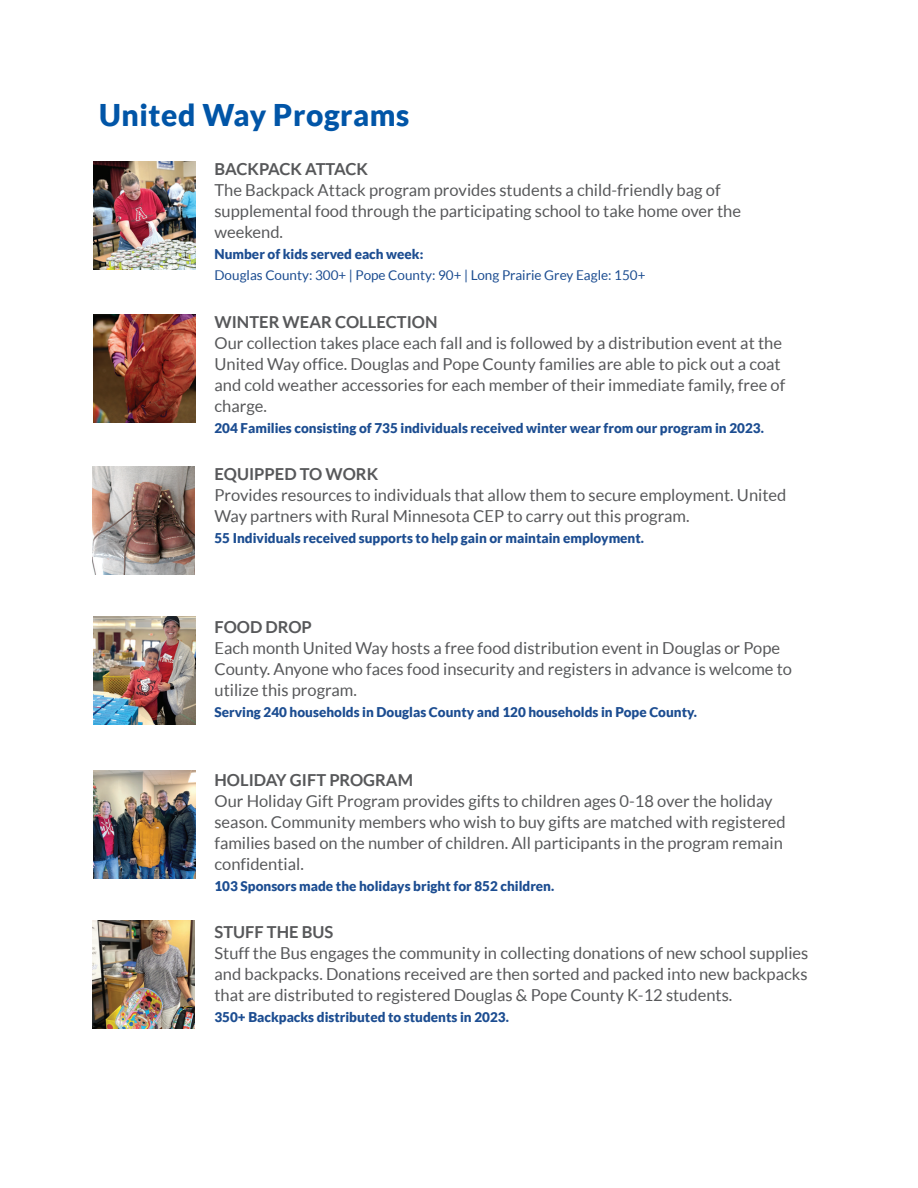
<style>
.page{position:relative;width:918px;height:1188px;background:#fff}
.page>*{position:absolute;margin:0;border:0;box-sizing:border-box;transform-origin:0 0}
.t1{font:900 30px "Lato";letter-spacing:.02em;color:#0155a7}
.t2{font:16.5px/21px "Lato";color:#57585a}
.t3{font:700 16.5px "Lato";color:#57585a}
.t4{font:900 13.5px "Lato";color:#1c4d91}
.t5{font:13.5px "Lato";color:#1c4d91}
</style>
<div class="page">
<img style="left:93px;top:162px;width:102px;height:108px">
<img style="left:93px;top:315px;width:102px;height:108px">
<img style="left:93px;top:466px;width:102px;height:108px">
<img style="left:93px;top:616px;width:102px;height:108px">
<img style="left:93px;top:771px;width:102px;height:107px">
<img style="left:93px;top:920px;width:102px;height:108px">
<h1 class="t1" style="left:99px;top:98px;width:312px">United Way Programs</h1>
<p class="t3" style="left:214px;top:160px;width:155px">BACKPACK ATTACK</p>
<p class="t2" style="left:214px;top:179px;width:528px">The Backpack Attack program provides students a child-friendly bag of supplemental food through the participating school to take home over the weekend.</p>
<p class="t4" style="left:214px;top:246px;width:210px">Number of kids served each week:</p>
<p class="t5" style="left:214px;top:268px;width:433px">Douglas County: 300+ | Pope County: 90+ | Long Prairie Grey Eagle: 150+</p>
<p class="t3" style="left:214px;top:312px;width:225px">WINTER WEAR COLLECTION</p>
<p class="t2" style="left:214px;top:332px;width:572px">Our collection takes place each fall and is followed by a distribution event at the United Way office. Douglas and Pope County families are able to pick out a coat and cold weather accessories for each member of their immediate family, free of charge.</p>
<p class="t4" style="left:214px;top:420px;width:551px">204 Families consisting of 735 individuals received winter wear from our program in 2023.</p>
<p class="t3" style="left:214px;top:465px;width:165px">EQUIPPED TO WORK</p>
<p class="t2" style="left:214px;top:485px;width:573px">Provides resources to individuals that allow them to secure employment. United<br>Way partners with Rural Minnesota CEP to carry out this program.</p>
<p class="t4" style="left:214px;top:530px;width:431px">55 Individuals received supports to help gain or maintain employment.</p>
<p class="t3" style="left:214px;top:618px;width:99px">FOOD DROP</p>
<p class="t2" style="left:214px;top:637px;width:579px">Each month United Way hosts a free food distribution event in Douglas or Pope<br>County. Anyone who faces food insecurity and registers in advance is welcome to utilize this program.</p>
<p class="t4" style="left:214px;top:704px;width:484px">Serving 240 households in Douglas County and 120 households in Pope County.</p>
<p class="t3" style="left:214px;top:770px;width:200px">HOLIDAY GIFT PROGRAM</p>
<p class="t2" style="left:214px;top:790px;width:573px">Our Holiday Gift Program provides gifts to children ages 0-18 over the holiday season. Community members who wish to buy gifts are matched with registered families based on the number of children. All participants in the program remain confidential.</p>
<p class="t4" style="left:214px;top:878px;width:341px">103 Sponsors made the holidays bright for 852 children.</p>
<p class="t3" style="left:214px;top:923px;width:120px">STUFF THE BUS</p>
<p class="t2" style="left:214px;top:943px;width:595px;text-align:justify">Stuff the Bus engages the community in collecting donations of new school supplies and backpacks. Donations received are then sorted and packed into new backpacks that are distributed to registered Douglas &amp; Pope County K-12 students.</p>
<p class="t4" style="left:214px;top:1009px;width:296px">350+ Backpacks distributed to students in 2023.</p>
</div>
